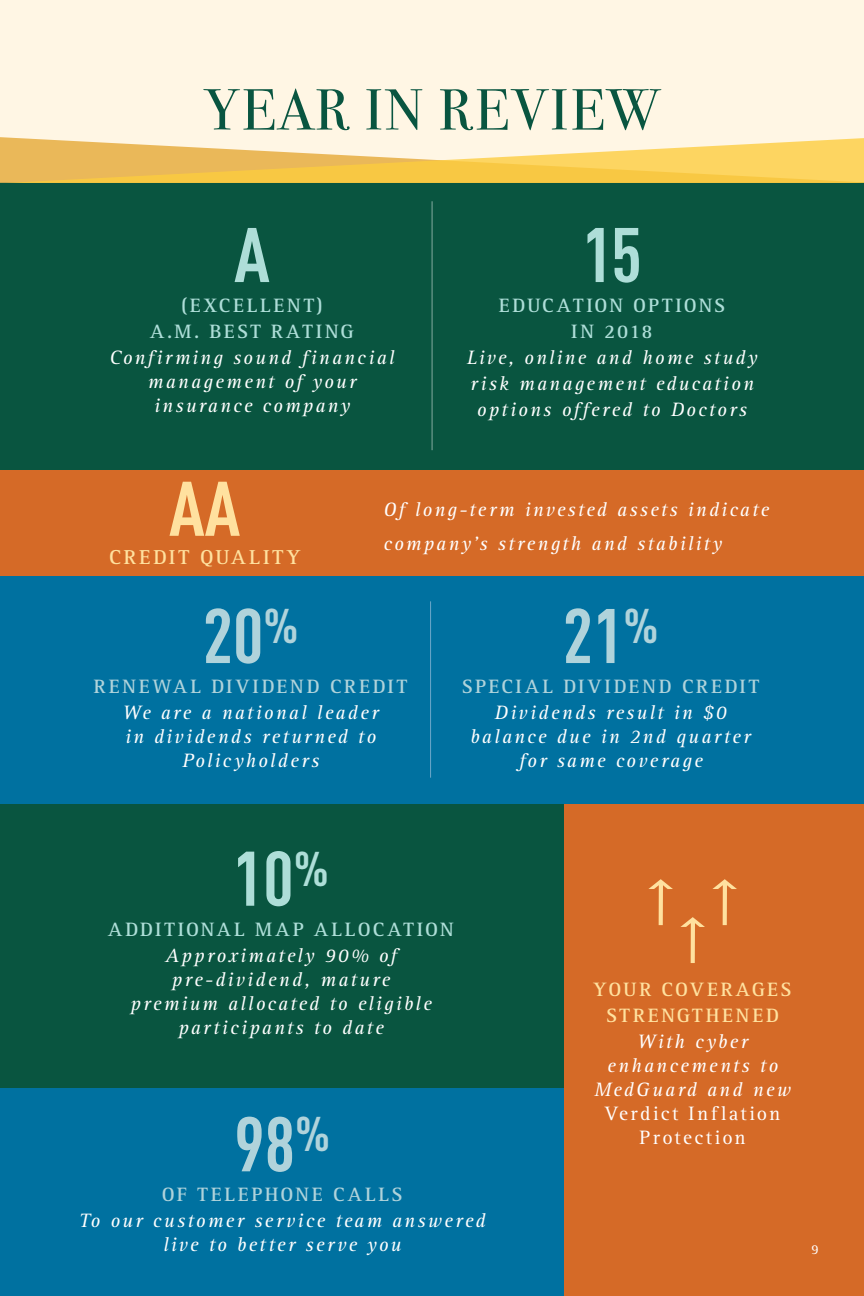
<style>
.page{position:relative;width:864px;height:1296px;background:#fff}
.page>*{position:absolute;margin:0;border:0;box-sizing:border-box;transform-origin:0 0}
.t1{font:700 76px "DIN Cond";color:#b0d3db}
.t2{font:700 76px "DIN Cond";color:#aeded8}
.t3{font:700 76px "DIN Cond";color:#ffe19f}
.t4{font:58px "Bodoni Svty Two SCITCTT";letter-spacing:.04em;color:#095540}
.t5{font:700 20.8px "Rotis Serif Std";letter-spacing:.135em;color:#ffe19f}
.t6{font:italic 20px/24px "Rotis Serif Std";letter-spacing:.11em;color:#fff;text-align:center}
.t7{font:700 20px "Rotis Serif Std";letter-spacing:.13em;color:#b0d3db}
.t8{font:700 20px/26px "Rotis Serif Std";letter-spacing:.12em;color:#aeded8;text-align:center}
.t9{font:20px/24px "Rotis Serif Std";letter-spacing:.12em;color:#fff;text-align:center}
.t10{font:700 20px/26px "Rotis Serif Std";letter-spacing:.13em;color:#ffe19f;text-align:center}
.t11{font:700 20px/26px "Rotis Serif Std";letter-spacing:.1em;color:#aeded8;text-align:center}
.t12{font:14px "Rotis Serif Std";color:#fff}
</style>
<div class="page">
<div style="left:0;top:0;width:864px;height:354px;background:#fff6e4"></div>
<div style="left:0;top:183px;width:864px;height:1113px;background:#0071a0"></div>
<div style="left:0;top:470px;width:864px;height:106px;background:#d56a27"></div>
<div style="left:0;top:804px;width:577px;height:284px;background:#095540"></div>
<svg style="left:0;top:137px;width:864px;height:46px"></svg>
<div style="left:0;top:183px;width:864px;height:287px;background:#095540"></div>
<div style="left:565px;top:804px;width:299px;height:492px;background:#d56a27"></div>
<hr style="left:432px;top:201px;width:1px;height:249px;background:#84aa9f">
<hr style="left:430px;top:601px;width:1px;height:177px;background:#6ca8ca">
<h2 class="t4" style="left:204px;top:75px;width:457px">YEAR IN REVIEW</h2>
<h1 class="t2" style="left:234px;top:209px;width:37px">A</h1>
<p class="t8" style="left:150px;top:293px;width:205px">(EXCELLENT)<br>A.M. BEST RATING</p>
<p class="t6" style="left:109px;top:346px;width:287px">Confirming sound financial management of your insurance company</p>
<h1 class="t2" style="left:582px;top:209px;width:61px">15</h1>
<p class="t11" style="left:499px;top:293px;width:228px">EDUCATION OPTIONS<br>IN 2018</p>
<p class="t6" style="left:467px;top:345px;width:292px;line-height:26px">Live, online and home study risk management education options offered to Doctors</p>
<h1 class="t3" style="left:169px;top:462px;width:73px">AA</h1>
<p class="t5" style="left:109px;top:545px;width:193px">CREDIT QUALITY</p>
<p class="t6" style="left:383px;top:493px;width:387px;line-height:34px;text-align:left">Of long-term invested assets indicate company’s strength and stability</p>
<h1 class="t1" style="left:203px;top:590px;width:98px">20<sup>%</sup></h1>
<p class="t7" style="left:94px;top:675px;width:315px">RENEWAL DIVIDEND CREDIT</p>
<p class="t6" style="left:123px;top:701px;width:258px">We are a national leader in dividends returned to<br>Policyholders</p>
<h1 class="t1" style="left:563px;top:590px;width:98px">21<sup>%</sup></h1>
<p class="t7" style="left:462px;top:675px;width:299px">SPECIAL DIVIDEND CREDIT</p>
<p class="t6" style="left:471px;top:701px;width:281px">Dividends result in $0 balance due in 2nd quarter for same coverage</p>
<h1 class="t2" style="left:233px;top:832px;width:98px">10<sup>%</sup></h1>
<p class="t8" style="left:108px;top:917px;width:347px">ADDITIONAL MAP ALLOCATION</p>
<p class="t6" style="left:130px;top:944px;width:303px">Approximately 90% of pre-dividend, mature premium allocated to eligible participants to date</p>
<h1 class="t1" style="left:234px;top:1098px;width:98px">98<sup>%</sup></h1>
<p class="t7" style="left:162px;top:1183px;width:242px">OF TELEPHONE CALLS</p>
<p class="t6" style="left:79px;top:1209px;width:408px">To our customer service team answered live to better serve you</p>
<p class="t10" style="left:593px;top:977px;width:200px">YOUR COVERAGES<br>STRENGTHENED</p>
<p class="t6" style="left:594px;top:1030px;width:198px">With cyber enhancements to<br>MedGuard and new</p>
<p class="t9" style="left:605px;top:1102px;width:177px">Verdict Inflation<br>Protection</p>
<p class="t12" style="left:812px;top:1242px;width:9px">9</p>
</div>
